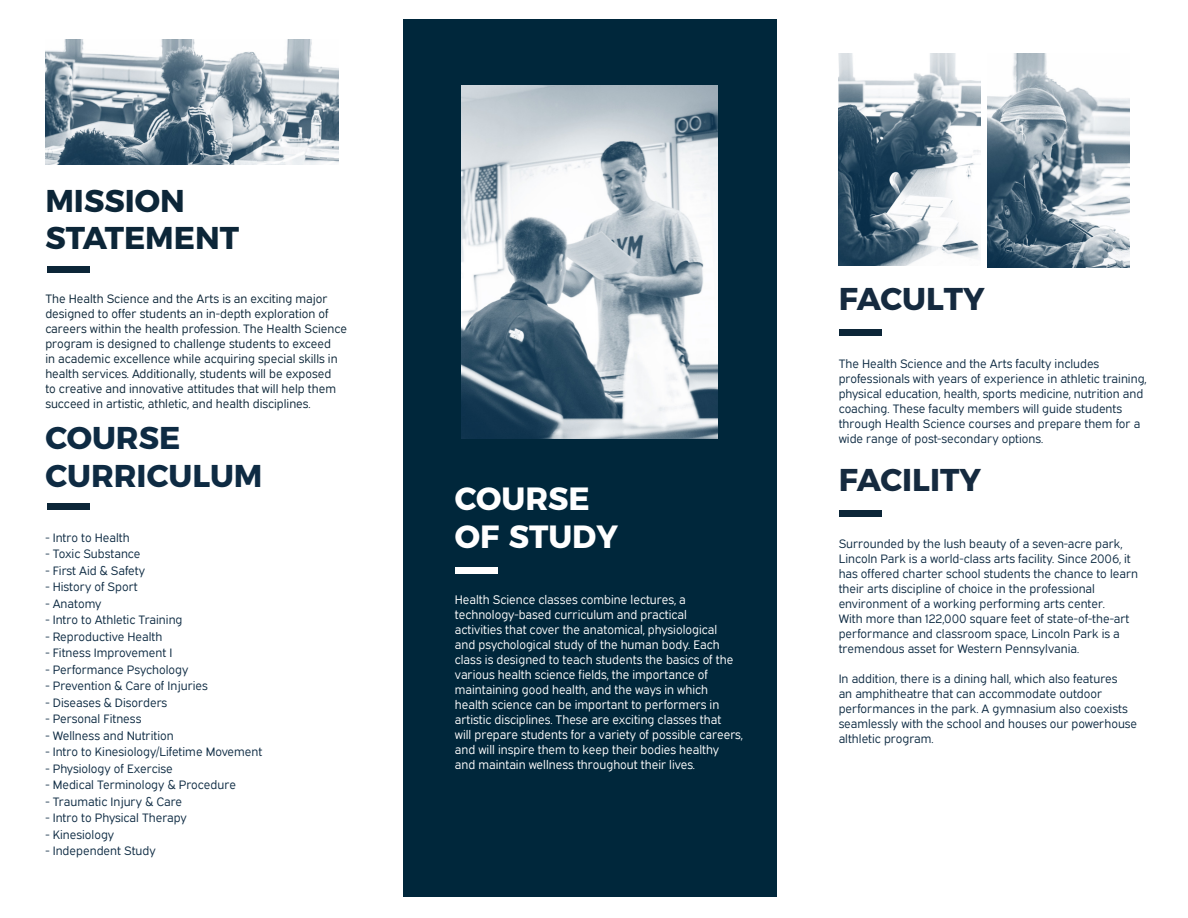
<style>
.page{position:relative;width:1188px;height:918px;background:#fff}
.page>*{position:absolute;margin:0;border:0;box-sizing:border-box;transform-origin:0 0}
.t1{font:700 32.1px/37.8px "Montserrat";color:#fff}
.t2{font:700 31.5px/37.8px "Montserrat";color:#0e2b43}
.t3{font:700 31.5px/37.8px "Montserrat";color:#0c2638}
.t4{font:700 31.5px "Montserrat";color:#152a3f}
.t5{font:12.3px/15px "Expressway Bk";color:#fff}
.t6{font:12px/15px "Expressway Bk";color:#0e2b43}
.t7{font:12px/15px "Expressway Bk";color:#0c2638}
</style>
<div class="page">
<div style="left:839px;top:510px;width:42px;height:7px;background:#0c2638"></div>
<div style="left:839px;top:330px;width:42px;height:6px;background:#0c2638"></div>
<div style="left:47px;top:504px;width:42px;height:6px;background:#0c2638"></div>
<div style="left:403px;top:19px;width:373px;height:878px;background:#00273b"></div>
<div style="left:455px;top:567px;width:43px;height:7px;background:#fff"></div>
<div style="left:47px;top:266px;width:42px;height:7px;background:#0c2638"></div>
<img style="left:839px;top:53px;width:141px;height:213px">
<img style="left:988px;top:53px;width:142px;height:214px">
<img style="left:45px;top:39px;width:293px;height:126px">
<img style="left:462px;top:86px;width:256px;height:353px">
<h2 class="t3" style="left:45px;top:179px;width:195px">MISSION<br>STATEMENT</h2>
<p class="t7" style="left:45px;top:290px;width:303px">The Health Science and the Arts is an exciting major designed to offer students an in-depth exploration of careers within the health profession. The Health Science program is designed to challenge students to exceed<br>in academic excellence while acquiring special skills in health services. Additionally, students will be exposed<br>to creative and innovative attitudes that will help them succeed in artistic, athletic, and health disciplines.</p>
<h2 class="t2" style="left:45px;top:416px;width:219px">COURSE<br>CURRICULUM</h2>
<p class="t6" style="left:45px;top:529px;width:86px">- Intro to Health</p>
<p class="t6" style="left:45px;top:545px;width:97px">- Toxic Substance</p>
<p class="t6" style="left:45px;top:562px;width:101px">- First Aid &amp; Safety</p>
<p class="t6" style="left:45px;top:578px;width:94px">- History of Sport</p>
<p class="t6" style="left:45px;top:595px;width:58px">- Anatomy</p>
<p class="t6" style="left:45px;top:611px;width:139px">- Intro to Athletic Training</p>
<p class="t6" style="left:45px;top:628px;width:118px">- Reproductive Health</p>
<p class="t6" style="left:45px;top:644px;width:129px">- Fitness Improvement I</p>
<p class="t6" style="left:45px;top:661px;width:145px">- Performance Psychology</p>
<p class="t6" style="left:45px;top:677px;width:164px">- Prevention &amp; Care of Injuries</p>
<p class="t6" style="left:45px;top:694px;width:123px">- Diseases &amp; Disorders</p>
<p class="t6" style="left:45px;top:710px;width:98px">- Personal Fitness</p>
<p class="t6" style="left:45px;top:727px;width:130px">- Wellness and Nutrition</p>
<p class="t6" style="left:45px;top:743px;width:219px">- Intro to Kinesiology/Lifetime Movement</p>
<p class="t6" style="left:45px;top:760px;width:129px">- Physiology of Exercise</p>
<p class="t6" style="left:45px;top:776px;width:192px">- Medical Terminology &amp; Procedure</p>
<p class="t6" style="left:45px;top:793px;width:138px">- Traumatic Injury &amp; Care</p>
<p class="t6" style="left:45px;top:809px;width:143px">- Intro to Physical Therapy</p>
<p class="t6" style="left:45px;top:826px;width:70px">- Kinesiology</p>
<p class="t6" style="left:45px;top:842px;width:112px">- Independent Study</p>
<h1 class="t1" style="left:455px;top:478px;width:165px">COURSE<br>OF STUDY</h1>
<p class="t5" style="left:455px;top:591px;width:290px">Health Science classes combine lectures, a technology-based curriculum and practical<br>activities that cover the anatomical, physiological<br>and psychological study of the human body. Each class is designed to teach students the basics of the various health science fields, the importance of maintaining good health, and the ways in which health science can be important to performers in artistic disciplines. These are exciting classes that<br>will prepare students for a variety of possible careers, and will inspire them to keep their bodies healthy<br>and maintain wellness throughout their lives.</p>
<h2 class="t4" style="left:839px;top:272px;width:148px">FACULTY</h2>
<p class="t6" style="left:839px;top:355px;width:310px">The Health Science and the Arts faculty includes professionals with years of experience in athletic training, physical education, health, sports medicine, nutrition and coaching. These faculty members will guide students through Health Science courses and prepare them for a wide range of post-secondary options.</p>
<h2 class="t4" style="left:839px;top:454px;width:144px">FACILITY</h2>
<p class="t6" style="left:839px;top:535px;width:301px">Surrounded by the lush beauty of a seven-acre park, Lincoln Park is a world-class arts facility. Since 2006, it has offered charter school students the chance to learn their arts discipline of choice in the professional environment of a working performing arts center.<br>With more than 122,000 square feet of state-of-the-art performance and classroom space, Lincoln Park is a tremendous asset for Western Pennsylvania.</p>
<p class="t6" style="left:839px;top:670px;width:300px">In addition, there is a dining hall, which also features<br>an amphitheatre that can accommodate outdoor performances in the park. A gymnasium also coexists seamlessly with the school and houses our powerhouse althletic program.</p>
</div>
